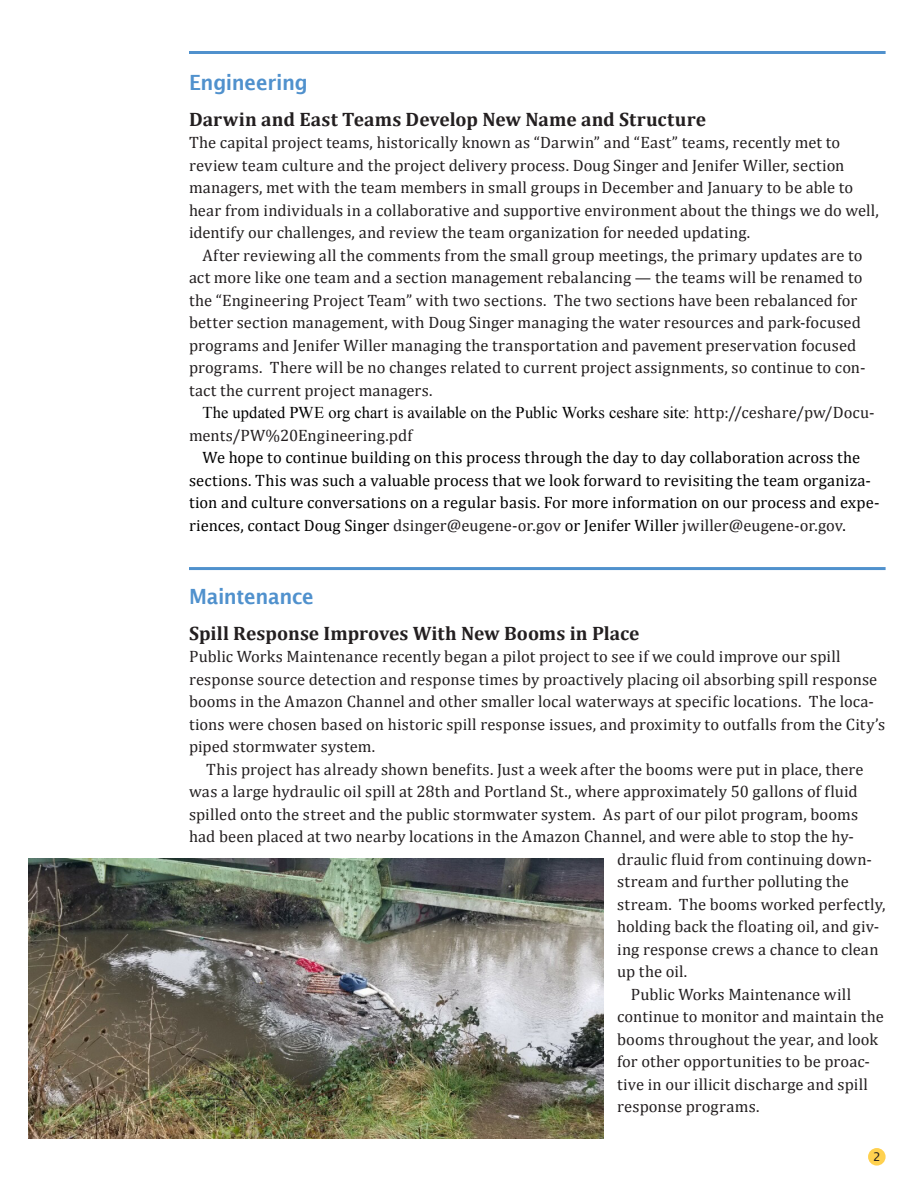
<style>
.page{position:relative;width:918px;height:1188px;background:#fff}
.page>*{position:absolute;margin:0;border:0;box-sizing:border-box;transform-origin:0 0}
.Division_Name{font:600 21px "Lucida Sans";letter-spacing:-.015em;color:#5091cd;scale:.94 1}
.article_name{font:700 19.5px "Cambria";color:#231f20}
.indent_paragraph{font:16.5px/22.5px "Cambria";letter-spacing:.01em;color:#231f20}
.first_paragraph{font:16.5px/22.5px "Cambria";letter-spacing:.005em;color:#231f20}
.indent_paragraph-2{font:16.5px/22.5px "Cambria";letter-spacing:.005em;color:#000}
.indent_paragraph-3{font:16.5px/22.5px "Times New Roman";color:#000}
.t1{font:12px "Lucida Sans";color:#231f20}
.s1{font-family:"Cambria";color:#231f20}
.s2{color:#231f20}
</style>
<div class="page">
<div style="left:868px;top:1148px;width:18px;height:18px;background:#ffd14f;border-radius:50%"></div>
<img style="left:28px;top:859px;width:576px;height:280px">
<hr style="left:189px;top:567px;width:697px;height:3px;background:#5091cd">
<hr style="left:189px;top:51px;width:697px;height:3px;background:#5091cd">
<p class="Division_Name" style="left:189px;top:70px;width:128px">Engineering</p>
<p class="article_name" style="left:189px;top:105px;width:519px">Darwin and East Teams Develop New Name and Structure</p>
<p class="first_paragraph" style="left:189px;top:131px;width:691px">The capital project teams, historically known as “Darwin” and “East” teams, recently met to review team culture and the project delivery process. Doug Singer and Jenifer Willer, section managers, met with the team members in small groups in December and January to be able to hear from individuals in a collaborative and supportive environment about the things we do well, identify our challenges, and review the team organization for needed updating.</p>
<p class="indent_paragraph" style="left:189px;top:244px;width:678px;text-indent:14px">After reviewing all the comments from the small group meetings, the primary updates are to act more like one team and a section management rebalancing — the teams will be renamed to the “Engineering Project Team” with two sections. The two sections have been rebalanced for better section management, with Doug Singer managing the water resources and park-focused programs and Jenifer Willer managing the transportation and pavement preservation focused programs. There will be no changes related to current project assignments, so continue to con&shy;tact the current project managers.</p>
<p class="indent_paragraph-3" style="left:189px;top:401px;width:687px;text-indent:14px">The updated PWE org chart is available on the Public Works ceshare site: <span class="s1">http://ceshare/pw/Docu&shy;ments/PW%20Engineering.pdf</span></p>
<p class="indent_paragraph-2" style="left:189px;top:446px;width:692px;text-indent:14px">We hope to continue building on this process through the day to day collaboration across the sections. This was such a valuable process that we look forward to revisiting the team organiza&shy;tion and culture conversations on a regular basis. For more information on our process and expe&shy;riences, contact Doug Singer <span class="s2">dsinger@eugene-or.gov</span> or Jenifer Willer <span class="s2">jwiller@eugene-or.gov</span>.</p>
<p class="Division_Name" style="left:189px;top:584px;width:134px">Maintenance</p>
<p class="article_name" style="left:189px;top:619px;width:452px">Spill Response Improves With New Booms in Place</p>
<p class="first_paragraph" style="left:189px;top:645px;width:698px">Public Works Maintenance recently began a pilot project to see if we could improve our spill response source detection and response times by proactively placing oil absorbing spill response booms in the Amazon Channel and other smaller local waterways at specific locations. The loca&shy;tions were chosen based on historic spill response issues, and proximity to outfalls from the City’s piped stormwater system.</p>
<p class="indent_paragraph" style="left:206px;top:758px;width:659px">This project has already shown benefits. Just a week after the booms were put in place, there</p>
<p class="indent_paragraph" style="left:189px;top:780px;width:670px">was a large hydraulic oil spill at 28th and Portland St., where approximately 50 gallons of fluid</p>
<p class="indent_paragraph" style="left:189px;top:803px;width:671px">spilled onto the street and the public stormwater system. As part of our pilot program, booms</p>
<p class="indent_paragraph" style="left:189px;top:825px;width:666px">had been placed at two nearby locations in the Amazon Channel, and were able to stop the hy-</p>
<p class="indent_paragraph" style="left:617px;top:848px;width:256px">draulic fluid from continuing down-</p>
<p class="indent_paragraph" style="left:617px;top:870px;width:233px">stream and further polluting the</p>
<p class="indent_paragraph" style="left:617px;top:893px;width:270px">stream. The booms worked perfectly,</p>
<p class="indent_paragraph" style="left:617px;top:915px;width:264px">holding back the floating oil, and giv-</p>
<p class="indent_paragraph" style="left:617px;top:938px;width:263px">ing response crews a chance to clean</p>
<p class="indent_paragraph" style="left:617px;top:960px;width:72px">up the oil.</p>
<p class="indent_paragraph" style="left:617px;top:983px;width:268px;text-indent:14px">Public Works Maintenance will continue to monitor and maintain the booms throughout the year, and look for other opportunities to be proac&shy;tive in our illicit discharge and spill response programs.</p>
<p class="t1" style="left:873px;top:1150px;width:9px">2</p>
</div>
